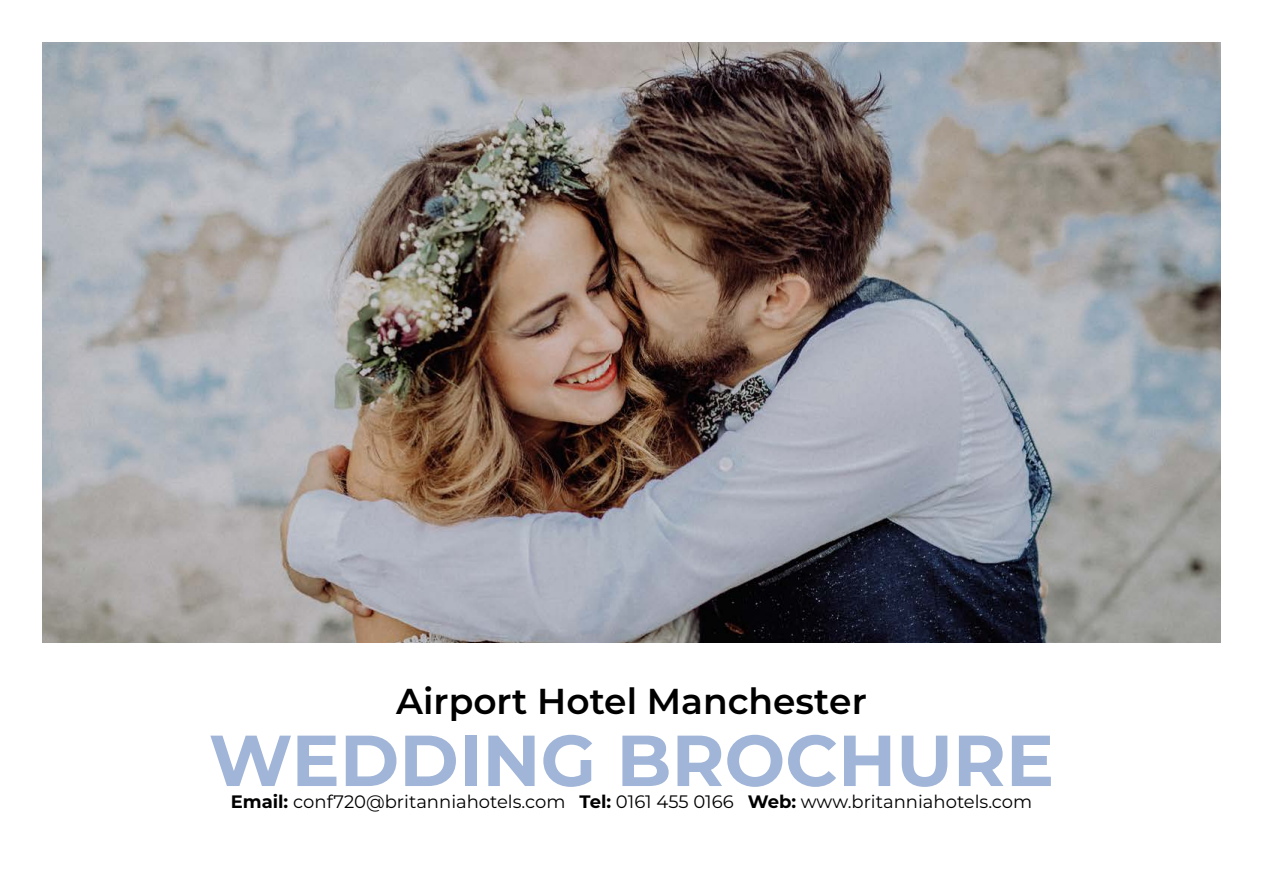
<style>
.page{position:relative;width:1263px;height:893px;background:#fff}
.page>*{position:absolute;margin:0;border:0;box-sizing:border-box;transform-origin:0 0}
.t1{font:700 72px "Montserrat";color:#a0b5d7}
.t2{font:600 36px "Montserrat";color:#000}
.t3{font:18px "Montserrat";color:#000}
.s1{font-weight:700}
</style>
<div class="page">
<img style="left:43px;top:43px;width:1177px;height:599px">
<h2 class="t2" style="left:396px;top:676px;width:472px">Airport Hotel Manchester</h2>
<h1 class="t1" style="left:209px;top:708px;width:847px">WEDDING BROCHURE</h1>
<p class="t3" style="left:231px;top:789px;width:803px"><span class="s1">Email:</span> conf720@britanniahotels.com <span class="s1">Tel:</span> 0161 455 0166 <span class="s1">Web:</span> www.britanniahotels.com</p>
</div>
